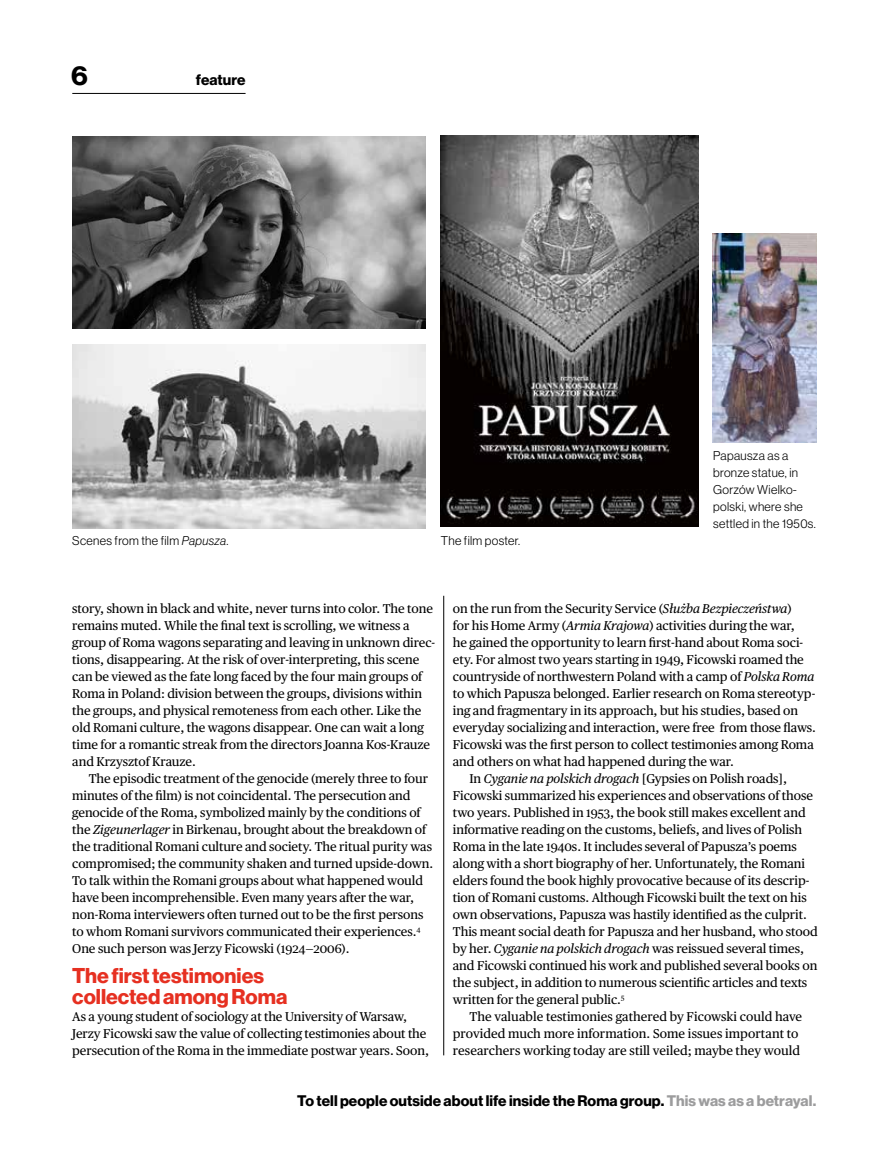
<style>
.page{position:relative;width:893px;height:1149px;background:#fff}
.page>*{position:absolute;margin:0;border:0;box-sizing:border-box;transform-origin:0 0}
.t1{font:27px "N Haas Grotesk DS Pro 75 Bd";color:#000}
.t2{font:21px/21px "N Haas Grotesk DS Pro 75 Bd";color:#e63021}
.t3{font:15px "N Haas Grotesk DS Pro 75 Bd";letter-spacing:.01em;color:#000}
.t4{font:12.75px/17px "Publico Text";letter-spacing:-.005em;color:#000}
.t5{font:12.45px/17px "N Haas Grotesk DS Pro 45 Lt";letter-spacing:.025em;color:#000}
.s1{font-family:"N Haas Grotesk DS Pro 46 Lt It"}
.s2{font-style:italic}
.s3{color:#9c9c9d}
</style>
<div class="page">
<hr style="left:443px;top:595px;width:1px;height:459px;background:#000">
<hr style="left:72px;top:93px;width:174px;height:1px;background:#000">
<img style="left:441px;top:135px;width:257px;height:391px">
<img style="left:72px;top:136px;width:354px;height:192px">
<img style="left:72px;top:344px;width:354px;height:184px">
<img style="left:713px;top:233px;width:103px;height:209px">
<h1 class="t1" style="left:71px;top:60px;width:18px">6</h1>
<p class="t3" style="left:196px;top:71px;width:51px">feature</p>
<p class="t5" style="left:72px;top:531px;width:158px">Scenes from the film <span class="s1">Papusza</span>.</p>
<p class="t5" style="left:441px;top:531px;width:81px">The film poster.</p>
<p class="t5" style="left:713px;top:446px;width:104px">Papausza as a bronze statue, in<br>Gorzów Wielko&shy;polski, where she settled in the 1950s.</p>
<p class="t4" style="left:72px;top:599px;width:364px">story, shown in black and white, never turns into color. The tone remains muted. While the final text is scrolling, we witness a group of Roma wagons separating and leaving in unknown direc&shy;tions, disappearing. At the risk of over-interpreting, this scene can be viewed as the fate long faced by the four main groups of Roma in Poland: division between the groups, divisions within the groups, and physical remoteness from each other. Like the old Romani culture, the wagons disappear. One can wait a long time for a romantic streak from the directors Joanna Kos-Krauze and Krzysztof Krauze.</p>
<p class="t4" style="left:72px;top:769px;width:362px;text-indent:16px">The episodic treatment of the genocide (merely three to four minutes of the film) is not coincidental. The persecution and genocide of the Roma, symbolized mainly by the conditions of the <span class="s2">Zigeunerlager</span> in Birkenau, brought about the breakdown of the traditional Romani culture and society. The ritual purity was compromised; the community shaken and turned upside-down.<br>To talk within the Romani groups about what happened would have been incomprehensible. Even many years after the war, non-Roma interviewers often turned out to be the first persons to whom Romani survivors communicated their experiences.<sup>4<br></sup>One such person was Jerzy Ficowski (1924—2006).</p>
<h2 class="t2" style="left:72px;top:965px;width:217px">The first testimonies collected among Roma</h2>
<p class="t4" style="left:72px;top:1007px;width:358px">As a young student of sociology at the University of Warsaw,<br>Jerzy Ficowski saw the value of collecting testimonies about the persecution of the Roma in the immediate postwar years. Soon,</p>
<p class="t4" style="left:453px;top:599px;width:340px">on the run from the Security Service (<span class="s2">Służba Bezpieczeństwa</span>)</p>
<p class="t4" style="left:453px;top:616px;width:343px">for his Home Army (<span class="s2">Armia Krajowa</span>) activities during the war,</p>
<p class="t4" style="left:453px;top:633px;width:352px">he gained the opportunity to learn first-hand about Roma soci-</p>
<p class="t4" style="left:453px;top:650px;width:353px">ety. For almost two years starting in 1949, Ficowski roamed the</p>
<p class="t4" style="left:453px;top:667px;width:363px">countryside of northwestern Poland with a camp of <span class="s2">Polska Roma</span></p>
<p class="t4" style="left:453px;top:684px;width:364px">to which Papusza belonged. Earlier research on Roma stereotyp-</p>
<p class="t4" style="left:453px;top:701px;width:347px">ing and fragmentary in its approach, but his studies, based on</p>
<p class="t4" style="left:453px;top:718px;width:365px">everyday socializing and interaction, were free from those flaws.</p>
<p class="t4" style="left:453px;top:735px;width:362px">Ficowski was the first person to collect testimonies among Roma</p>
<p class="t4" style="left:453px;top:752px;width:283px">and others on what had happened during the war.</p>
<p class="t4" style="left:469px;top:769px;width:319px">In <span class="s2">Cyganie na polskich drogach</span> [Gypsies on Polish roads],</p>
<p class="t4" style="left:453px;top:786px;width:362px">Ficowski summarized his experiences and observations of those</p>
<p class="t4" style="left:453px;top:803px;width:354px">two years. Published in 1953, the book still makes excellent and</p>
<p class="t4" style="left:453px;top:820px;width:351px">informative reading on the customs, beliefs, and lives of Polish</p>
<p class="t4" style="left:453px;top:837px;width:346px">Roma in the late 1940s. It includes several of Papusza’s poems</p>
<p class="t4" style="left:453px;top:854px;width:354px">along with a short biography of her. Unfortunately, the Romani</p>
<p class="t4" style="left:453px;top:871px;width:358px">elders found the book highly provocative because of its descrip-</p>
<p class="t4" style="left:453px;top:888px;width:355px">tion of Romani customs. Although Ficowski built the text on his</p>
<p class="t4" style="left:453px;top:905px;width:355px">own observations, Papusza was hastily identified as the culprit.</p>
<p class="t4" style="left:453px;top:922px;width:366px">This meant social death for Papusza and her husband, who stood</p>
<p class="t4" style="left:453px;top:939px;width:353px">by her. <span class="s2">Cyganie na polskich drogach</span> was reissued several times,</p>
<p class="t4" style="left:453px;top:956px;width:366px">and Ficowski continued his work and published several books on</p>
<p class="t4" style="left:453px;top:973px;width:356px">the subject, in addition to numerous scientific articles and texts</p>
<p class="t4" style="left:453px;top:990px;width:173px">written for the general public.<sup>5</sup></p>
<p class="t4" style="left:469px;top:1007px;width:334px">The valuable testimonies gathered by Ficowski could have</p>
<p class="t4" style="left:453px;top:1024px;width:347px">provided much more information. Some issues important to</p>
<p class="t4" style="left:453px;top:1041px;width:349px">researchers working today are still veiled; maybe they would</p>
<p class="t3" style="left:297px;top:1091px;width:520px">To tell people outside about life inside the Roma group. <span class="s3">This was as a betrayal.</span></p>
</div>
